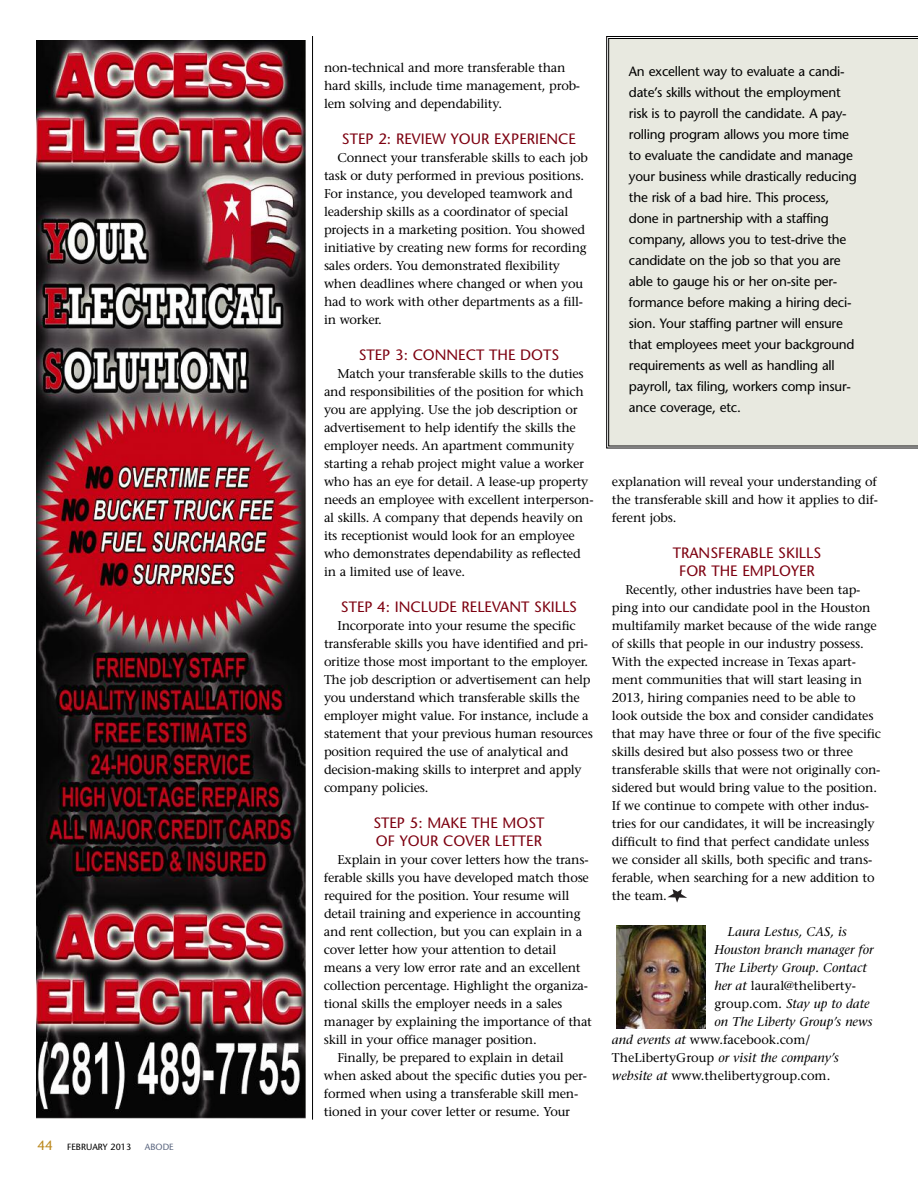
<style>
.page{position:relative;width:918px;height:1188px;background:#fff}
.page>*{position:absolute;margin:0;border:0;box-sizing:border-box;transform-origin:0 0}
.t1{font:15px/18px "Stone Sans";color:#7d0010}
.t2{font:13.5px/21px "Stone Sans";letter-spacing:-.015em;color:#000}
.t3{font:12.75px/18px "Stone Serif";letter-spacing:-.015em;color:#000}
.t4{font:italic 12.75px "Stone Serif";color:#000}
.t5{font:9px "Stone Sans";color:#000}
.t6{font:9px "Stone Sans";color:#5d6881}
.s1{font-size:13.5px;color:#bc891f}
.s2{font-style:italic}
.s3{font-style:normal}
</style>
<div class="page">
<hr style="left:312px;top:36px;width:1px;height:1084px;background:#000">
<svg style="left:667px;top:889px;width:20px;height:14px"></svg>
<img style="left:36px;top:40px;width:269px;height:1079px">
<svg style="left:608px;top:38px;width:310px;height:409px;background:#d4d5cc"></svg>
<img style="left:616px;top:926px;width:89px;height:103px">
<p class="t5" style="left:38px;top:1141px;width:95px"><span class="s1">44</span> FEBRUARY 2013</p>
<p class="t6" style="left:145px;top:1141px;width:30px">ABODE</p>
<p class="t3" style="left:324px;top:59px;width:258px">non-technical and more transferable than hard skills, include time management, prob&shy;lem solving and dependability.</p>
<p class="t1" style="left:342px;top:130px;width:236px">STEP 2: REVIEW YOUR EXPERIENCE</p>
<p class="t3" style="left:324px;top:149px;width:265px;text-indent:13px">Connect your transferable skills to each job task or duty performed in previous positions.<br>For instance, you developed teamwork and leadership skills as a coordinator of special projects in a marketing position. You showed initiative by creating new forms for recording sales orders. You demonstrated flexibility when deadlines where changed or when you had to work with other departments as a fill&shy;in worker.</p>
<p class="t1" style="left:359px;top:346px;width:202px">STEP 3: CONNECT THE DOTS</p>
<p class="t3" style="left:324px;top:365px;width:271px;text-indent:13px">Match your transferable skills to the duties and responsibilities of the position for which you are applying. Use the job description or advertisement to help identify the skills the employer needs. An apartment community starting a rehab project might value a worker who has an eye for detail. A lease-up property needs an employee with excellent interperson&shy;al skills. A company that depends heavily on its receptionist would look for an employee who demonstrates dependability as reflected in a limited use of leave.</p>
<p class="t1" style="left:341px;top:598px;width:238px">STEP 4: INCLUDE RELEVANT SKILLS</p>
<p class="t3" style="left:324px;top:617px;width:270px;text-indent:13px">Incorporate into your resume the specific transferable skills you have identified and pri&shy;oritize those most important to the employer.<br>The job description or advertisement can help you understand which transferable skills the employer might value. For instance, include a statement that your previous human resources position required the use of analytical and decision-making skills to interpret and apply company policies.</p>
<p class="t1" style="left:373px;top:814px;width:173px">STEP 5: MAKE THE MOST<br>OF YOUR COVER LETTER</p>
<p class="t3" style="left:338px;top:851px;width:253px">Explain in your cover letters how the trans-</p>
<p class="t3" style="left:324px;top:869px;width:266px">ferable skills you have developed match those</p>
<p class="t3" style="left:324px;top:887px;width:247px">required for the position. Your resume will</p>
<p class="t3" style="left:324px;top:905px;width:258px">detail training and experience in accounting</p>
<p class="t3" style="left:324px;top:923px;width:260px">and rent collection, but you can explain in a</p>
<p class="t3" style="left:324px;top:941px;width:234px">cover letter how your attention to detail</p>
<p class="t3" style="left:324px;top:959px;width:258px">means a very low error rate and an excellent</p>
<p class="t3" style="left:324px;top:977px;width:266px">collection percentage. Highlight the organiza-</p>
<p class="t3" style="left:324px;top:995px;width:240px">tional skills the employer needs in a sales</p>
<p class="t3" style="left:324px;top:1013px;width:270px">manager by explaining the importance of that</p>
<p class="t3" style="left:324px;top:1031px;width:214px">skill in your office manager position.</p>
<p class="t3" style="left:337px;top:1049px;width:228px">Finally, be prepared to explain in detail</p>
<p class="t3" style="left:324px;top:1067px;width:265px">when asked about the specific duties you per-</p>
<p class="t3" style="left:324px;top:1085px;width:256px">formed when using a transferable skill men-</p>
<p class="t3" style="left:324px;top:1103px;width:248px">tioned in your cover letter or resume. Your</p>
<p class="t2" style="left:629px;top:61px;width:229px">An excellent way to evaluate a candi&shy;date’s skills without the employment risk is to payroll the candidate. A pay&shy;rolling program allows you more time to evaluate the candidate and manage your business while drastically reducing the risk of a bad hire. This process, done in partnership with a staffing company, allows you to test-drive the candidate on the job so that you are able to gauge his or her on-site per&shy;formance before making a hiring deci&shy;sion. Your staffing partner will ensure that employees meet your background requirements as well as handling all payroll, tax filing, workers comp insur&shy;ance coverage, etc.</p>
<p class="t3" style="left:612px;top:473px;width:267px;text-align:justify">explanation will reveal your understanding of the transferable skill and how it applies to dif&shy;ferent jobs.</p>
<p class="t1" style="left:673px;top:544px;width:150px;text-align:center">TRANSFERABLE SKILLS<br>FOR THE EMPLOYER</p>
<p class="t3" style="left:612px;top:581px;width:270px;text-indent:14px">Recently, other industries have been tap&shy;ping into our candidate pool in the Houston multifamily market because of the wide range of skills that people in our industry possess.<br>With the expected increase in Texas apart&shy;ment communities that will start leasing in 2013, hiring companies need to be able to look outside the box and consider candidates that may have three or four of the five specific skills desired but also possess two or three transferable skills that were not originally con&shy;sidered but would bring value to the position.<br>If we continue to compete with other indus&shy;tries for our candidates, it will be increasingly difficult to find that perfect candidate unless we consider all skills, both specific and trans&shy;ferable, when searching for a new addition to the team.</p>
<p class="t4" style="left:728px;top:924px;width:121px">Laura Lestus, CAS, is</p>
<p class="t4" style="left:714px;top:942px;width:161px">Houston branch manager for</p>
<p class="t4" style="left:714px;top:960px;width:154px">The Liberty Group. Contact</p>
<p class="t3" style="left:714px;top:977px;width:143px"><span class="s2">her at</span> laural@theliberty-</p>
<p class="t4" style="left:714px;top:996px;width:157px"><span class="s3">group.com</span>. Stay up to date</p>
<p class="t4" style="left:714px;top:1014px;width:160px">on The Liberty Group’s news</p>
<p class="t3" style="left:612px;top:1031px;width:200px"><span class="s2">and events at</span> www.facebook.com/</p>
<p class="t4" style="left:612px;top:1050px;width:228px"><span class="s3">TheLibertyGroup</span> or visit the company’s</p>
<p class="t3" style="left:612px;top:1067px;width:220px"><span class="s2">website at</span> www.thelibertygroup.com.</p>
</div>
